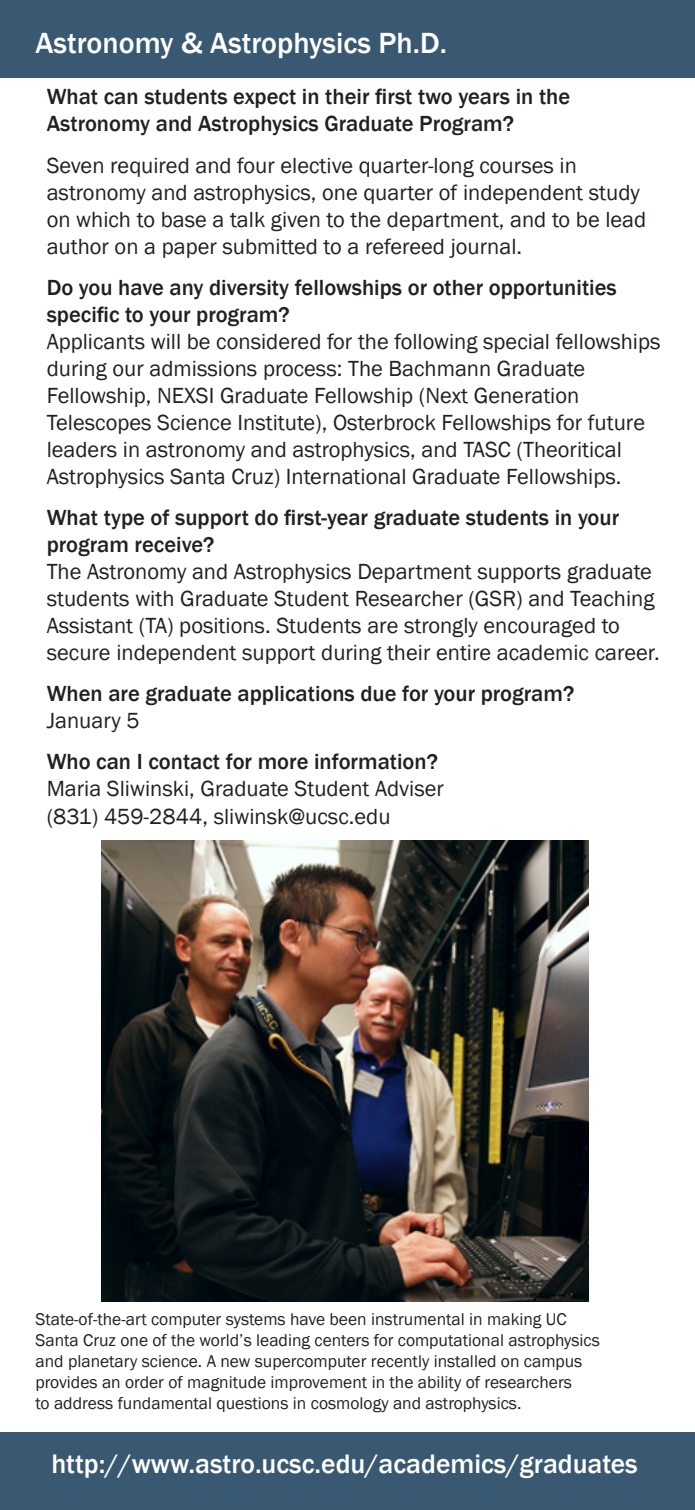
<style>
.page{position:relative;width:695px;height:1510px;background:#fff}
.page>*{position:absolute;margin:0;border:0;box-sizing:border-box;transform-origin:0 0}
.t1{font:500 30px "Franklin Gothic";color:#fff}
.t2{font:500 27.5px "Franklin Gothic";color:#fff}
.t3{font:22.5px/27px "Franklin Gothic";color:#231f20}
.t4{font:500 22.5px/27px "Franklin Gothic";color:#231f20}
.t5{font:17.5px/21px "Franklin Gothic";color:#231f20}
</style>
<div class="page">
<div style="left:0;top:0;width:694px;height:78px;background:#395972"></div>
<div style="left:0;top:1431px;width:694px;height:78px;background:#395972"></div>
<img style="left:101px;top:840px;width:487px;height:461px">
<p class="t1" style="left:35px;top:24px;width:413px">Astronomy &amp; Astrophysics Ph.D.</p>
<p class="t4" style="left:47px;top:84px;width:525px">What can students expect in their first two years in the<br>Astronomy and Astrophysics Graduate Program?</p>
<p class="t3" style="left:47px;top:152px;width:601px">Seven required and four elective quarter-long courses in astronomy and astrophysics, one quarter of independent study on which to base a talk given to the department, and to be lead author on a paper submitted to a refereed journal.</p>
<p class="t4" style="left:47px;top:274px;width:571px">Do you have any diversity fellowships or other opportunities specific to your program?</p>
<p class="t3" style="left:47px;top:328px;width:615px">Applicants will be considered for the following special fellowships during our admissions process: The Bachmann Graduate Fellowship, NEXSI Graduate Fellowship (Next Generation Telescopes Science Institute), Osterbrock Fellowships for future leaders in astronomy and astrophysics, and TASC (Theoritical Astrophysics Santa Cruz) International Graduate Fellowships.</p>
<p class="t4" style="left:47px;top:504px;width:574px">What type of support do first-year graduate students in your program receive?</p>
<p class="t3" style="left:47px;top:558px;width:614px">The Astronomy and Astrophysics Department supports graduate students with Graduate Student Researcher (GSR) and Teaching Assistant (TA) positions. Students are strongly encouraged to secure independent support during their entire academic career.</p>
<p class="t4" style="left:47px;top:680px;width:529px">When are graduate applications due for your program?</p>
<p class="t3" style="left:47px;top:708px;width:94px">January 5</p>
<p class="t4" style="left:47px;top:748px;width:393px">Who can I contact for more information?</p>
<p class="t3" style="left:47px;top:776px;width:399px">Maria Sliwinski, Graduate Student Adviser</p>
<p class="t3" style="left:47px;top:803px;width:345px">(831) 459-2844, sliwinsk@ucsc.edu</p>
<p class="t5" style="left:35px;top:1309px;width:566px">State-of-the-art computer systems have been instrumental in making UC Santa Cruz one of the world’s leading centers for computational astrophysics and planetary science. A new supercomputer recently installed on campus provides an order of magnitude improvement in the ability of researchers<br>to address fundamental questions in cosmology and astrophysics.</p>
<p class="t2" style="left:51px;top:1446px;width:587px">http://www.astro.ucsc.edu/academics/graduates</p>
</div>
